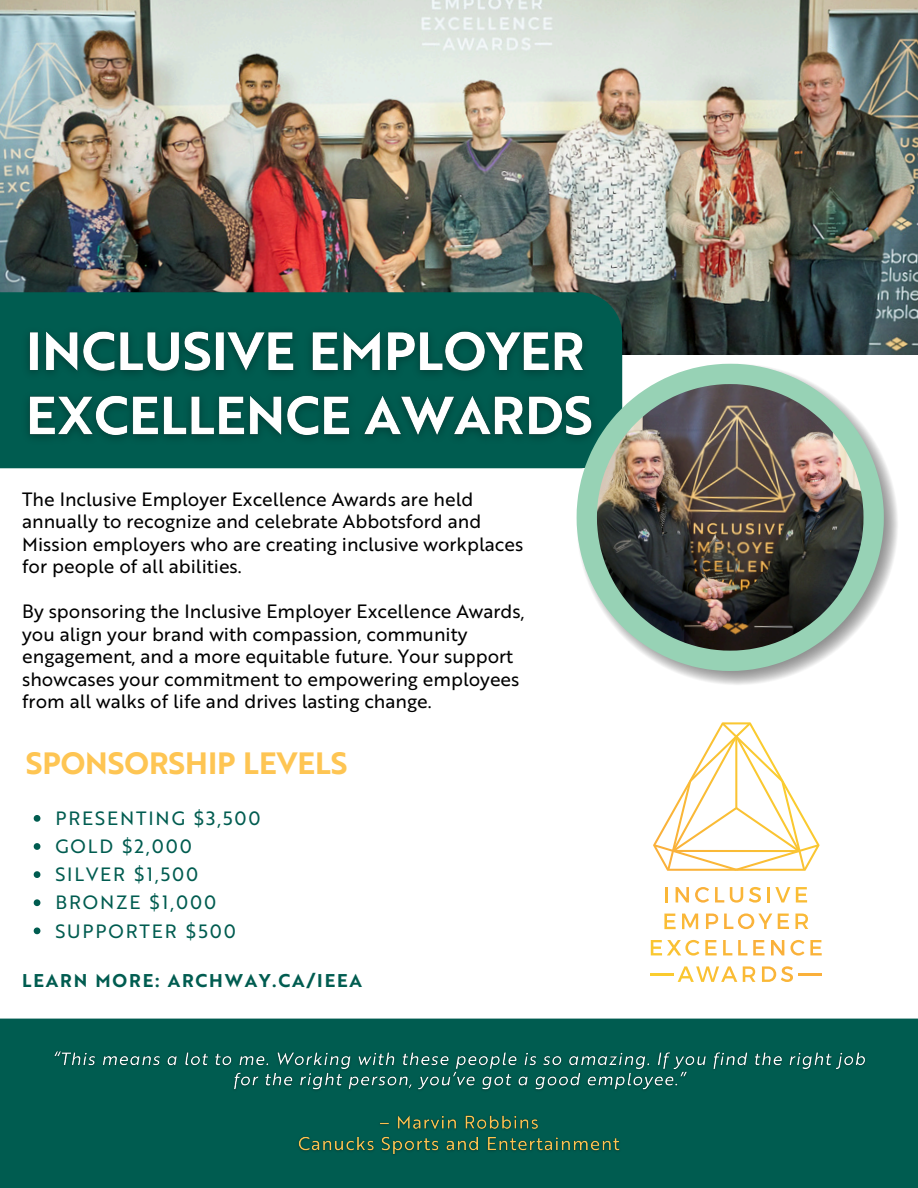
<style>
.page{position:relative;width:918px;height:1188px;background:#fff}
.page>*{position:absolute;margin:0;border:0;box-sizing:border-box;transform-origin:0 0}
.t1{font:30px "Brother 1816 Bold";color:#fec553}
.t2{font:18.75px/22.5px "Brother 1816 Regular";color:#000}
.t3{font:18.75px "Brother 1816 Regular";letter-spacing:.1em;color:#005c50}
.t4{font:18px "Brother 1816 Bold";letter-spacing:.1em;color:#005c50}
</style>
<div class="page">
<img style="left:0;top:0;width:918px;height:354px">
<div style="left:0;top:292px;width:622px;height:176px;background:#005c50"></div>
<img style="left:28px;top:331px;width:556px;height:108px">
<div style="left:0;top:1019px;width:918px;height:169px;background:#005c50"></div>
<img style="left:675px;top:462px;width:223px;height:223px">
<svg style="left:577px;top:364px;width:307px;height:307px"></svg>
<img style="left:597px;top:384px;width:267px;height:267px">
<img style="left:48px;top:1045px;width:824px;height:115px">
<svg style="left:34px;top:815px;width:6px;height:7px"></svg>
<svg style="left:34px;top:843px;width:6px;height:7px"></svg>
<svg style="left:34px;top:871px;width:6px;height:7px"></svg>
<svg style="left:34px;top:899px;width:6px;height:7px"></svg>
<svg style="left:34px;top:927px;width:6px;height:7px"></svg>
<svg style="left:666px;top:887px;width:2px;height:16px"></svg>
<svg style="left:664px;top:914px;width:12px;height:15px"></svg>
<svg style="left:682px;top:914px;width:16px;height:15px"></svg>
<svg style="left:653px;top:722px;width:167px;height:149px"></svg>
<svg style="left:706px;top:914px;width:12px;height:15px"></svg>
<svg style="left:724px;top:913px;width:48px;height:16px"></svg>
<svg style="left:778px;top:914px;width:11px;height:15px"></svg>
<svg style="left:795px;top:914px;width:13px;height:15px"></svg>
<svg style="left:676px;top:887px;width:13px;height:16px"></svg>
<svg style="left:695px;top:887px;width:14px;height:16px"></svg>
<svg style="left:715px;top:887px;width:9px;height:16px"></svg>
<svg style="left:730px;top:887px;width:13px;height:16px"></svg>
<svg style="left:749px;top:887px;width:12px;height:16px"></svg>
<svg style="left:775px;top:887px;width:15px;height:16px"></svg>
<svg style="left:796px;top:887px;width:11px;height:16px"></svg>
<svg style="left:678px;top:966px;width:59px;height:16px"></svg>
<svg style="left:743px;top:966px;width:12px;height:16px"></svg>
<svg style="left:762px;top:966px;width:31px;height:16px"></svg>
<svg style="left:651px;top:940px;width:48px;height:16px"></svg>
<svg style="left:705px;top:940px;width:12px;height:15px"></svg>
<svg style="left:723px;top:940px;width:9px;height:15px"></svg>
<svg style="left:738px;top:940px;width:9px;height:15px"></svg>
<svg style="left:753px;top:940px;width:12px;height:15px"></svg>
<svg style="left:771px;top:940px;width:13px;height:15px"></svg>
<svg style="left:790px;top:940px;width:14px;height:16px"></svg>
<svg style="left:810px;top:940px;width:12px;height:15px"></svg>
<p class="t2" style="left:22px;top:486px;width:503px">The Inclusive Employer Excellence Awards are held annually to recognize and celebrate Abbotsford and Mission employers who are creating inclusive workplaces for people of all abilities.</p>
<p class="t2" style="left:22px;top:599px;width:504px">By sponsoring the Inclusive Employer Excellence Awards, you align your brand with compassion, community engagement, and a more equitable future. Your support showcases your commitment to empowering employees from all walks of life and drives lasting change.</p>
<p class="t1" style="left:26px;top:742px;width:323px">SPONSORSHIP LEVELS</p>
<p class="t3" style="left:55px;top:805px;width:207px">PRESENTING $3,500</p>
<h2 class="t3" style="left:55px;top:833px;width:138px">GOLD $2,000</h2>
<p class="t3" style="left:55px;top:861px;width:144px">SILVER $1,500</p>
<p class="t3" style="left:55px;top:889px;width:162px">BRONZE $1,000</p>
<p class="t3" style="left:55px;top:917px;width:182px">SUPPORTER $500</p>
<p class="t4" style="left:22px;top:967px;width:341px">LEARN MORE: ARCHWAY.CA/IEEA</p>
</div>
